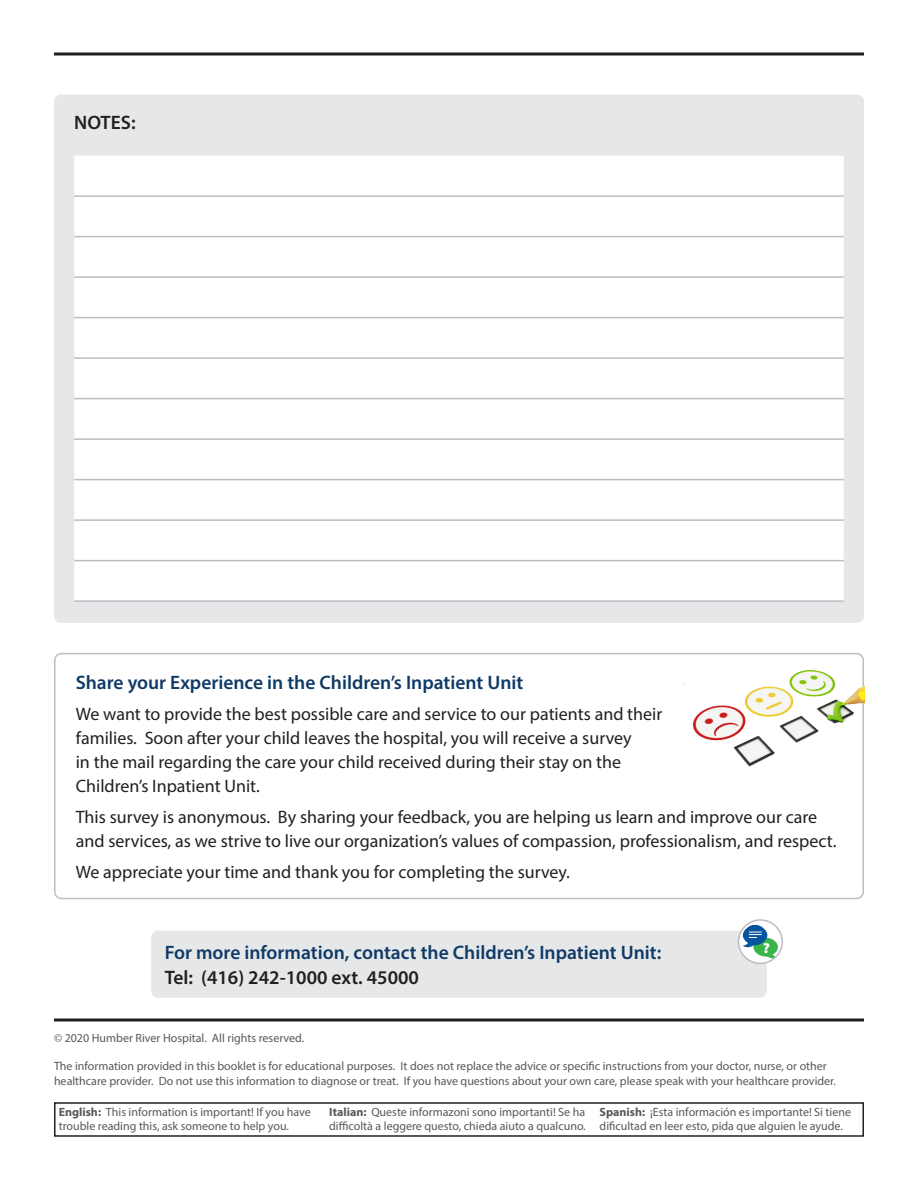
<style>
.page{position:relative;width:918px;height:1188px;background:#fff}
.page>*{position:absolute;margin:0;border:0;box-sizing:border-box;transform-origin:0 0}
.Subheading{font:600 19.5px/25.5px "Myriad Pro";color:#103a66}
.Body_Text{font:600 19.5px "Myriad Pro";color:#103a66}
.Subheading-2{font:600 19.5px "Myriad Pro";color:#231f20}
.Body_Text-2{font:18px/24px "Myriad Pro";color:#231f20}
.t1{font:12px/14.4px "Myriad Pro";color:#57585a}
.s1{color:#231f20}
.s2{font-weight:700}
</style>
<div class="page">
<svg style="left:54px;top:52px;width:810px;height:4px;background:#595657"></svg>
<svg style="left:54px;top:1018px;width:810px;height:4px;background:#595657"></svg>
<svg style="left:54px;top:1102px;width:810px;height:35px"></svg>
<div style="left:151px;top:931px;width:616px;height:67px;background:#e6e7e9;border-radius:7px"></div>
<div style="left:54px;top:653px;width:810px;height:246px;border:2px solid #bcbdc0;border-radius:7px"></div>
<img style="left:685px;top:655px;width:179px;height:116px">
<div style="left:54px;top:94px;width:810px;height:529px;background:#e6e7e9;border-radius:7px"></div>
<div style="left:74px;top:156px;width:770px;height:444px;background:#fff"></div>
<hr style="left:74px;top:195px;width:770px;height:2px;background:#bcbdc0">
<hr style="left:74px;top:236px;width:770px;height:1px;background:#bcbdc0">
<hr style="left:74px;top:276px;width:770px;height:2px;background:#bcbdc0">
<hr style="left:74px;top:317px;width:770px;height:1px;background:#bcbdc0">
<hr style="left:74px;top:357px;width:770px;height:2px;background:#bcbdc0">
<hr style="left:74px;top:398px;width:770px;height:1px;background:#bcbdc0">
<hr style="left:74px;top:438px;width:770px;height:2px;background:#bcbdc0">
<hr style="left:74px;top:479px;width:770px;height:1px;background:#bcbdc0">
<hr style="left:74px;top:519px;width:770px;height:2px;background:#bcbdc0">
<hr style="left:74px;top:560px;width:770px;height:1px;background:#bcbdc0">
<hr style="left:74px;top:600px;width:770px;height:2px;background:#bcbdc0">
<svg style="left:739px;top:920px;width:43px;height:43px"></svg>
<svg style="left:743px;top:925px;width:24px;height:20px"></svg>
<div style="left:738px;top:919px;width:45px;height:45px;border:2px solid #bcbdc0;border-radius:50%"></div>
<svg style="left:743px;top:932px;width:35px;height:27px"></svg>
<p class="Subheading-2" style="left:74px;top:110px;width:63px">NOTES:</p>
<p class="Body_Text" style="left:76px;top:670px;width:449px">Share your Experience in the Children’s Inpatient Unit</p>
<p class="Body_Text-2" style="left:76px;top:702px;width:588px">We want to provide the best possible care and service to our patients and their families. Soon after your child leaves the hospital, you will receive a survey<br>in the mail regarding the care your child received during their stay on the Children’s Inpatient Unit.</p>
<p class="Body_Text-2" style="left:76px;top:804px;width:762px">This survey is anonymous. By sharing your feedback, you are helping us learn and improve our care and services, as we strive to live our organization’s values of compassion, professionalism, and respect.</p>
<p class="Body_Text-2" style="left:76px;top:859px;width:496px">We appreciate your time and thank you for completing the survey.</p>
<p class="Subheading" style="left:165px;top:939px;width:498px">For more information, contact the Children’s Inpatient Unit:<br><span class="s1">Tel: (416) 242-1000 ext. 45000</span></p>
<p class="t1" style="left:54px;top:1031px;width:252px">© 2020 Humber River Hospital. All rights reserved.</p>
<p class="t1" style="left:54px;top:1059px;width:784px">The information provided in this booklet is for educational purposes. It does not replace the advice or specific instructions from your doctor, nurse, or other healthcare provider. Do not use this information to diagnose or treat. If you have questions about your own care, please speak with your healthcare provider.</p>
<p class="t1" style="left:59px;top:1105px;width:254px"><span class="s2">English:</span> This information is important! If you have trouble reading this, ask someone to help you.</p>
<p class="t1" style="left:329px;top:1105px;width:258px"><span class="s2">Italian:</span> Queste informazoni sono importanti! Se ha difficoltà a leggere questo, chieda aiuto a qualcuno.</p>
<p class="t1" style="left:600px;top:1105px;width:253px"><span class="s2">Spanish:</span> ¡Esta información es importante! Si tiene dificultad en leer esto, pida que alguien le ayude.</p>
</div>
